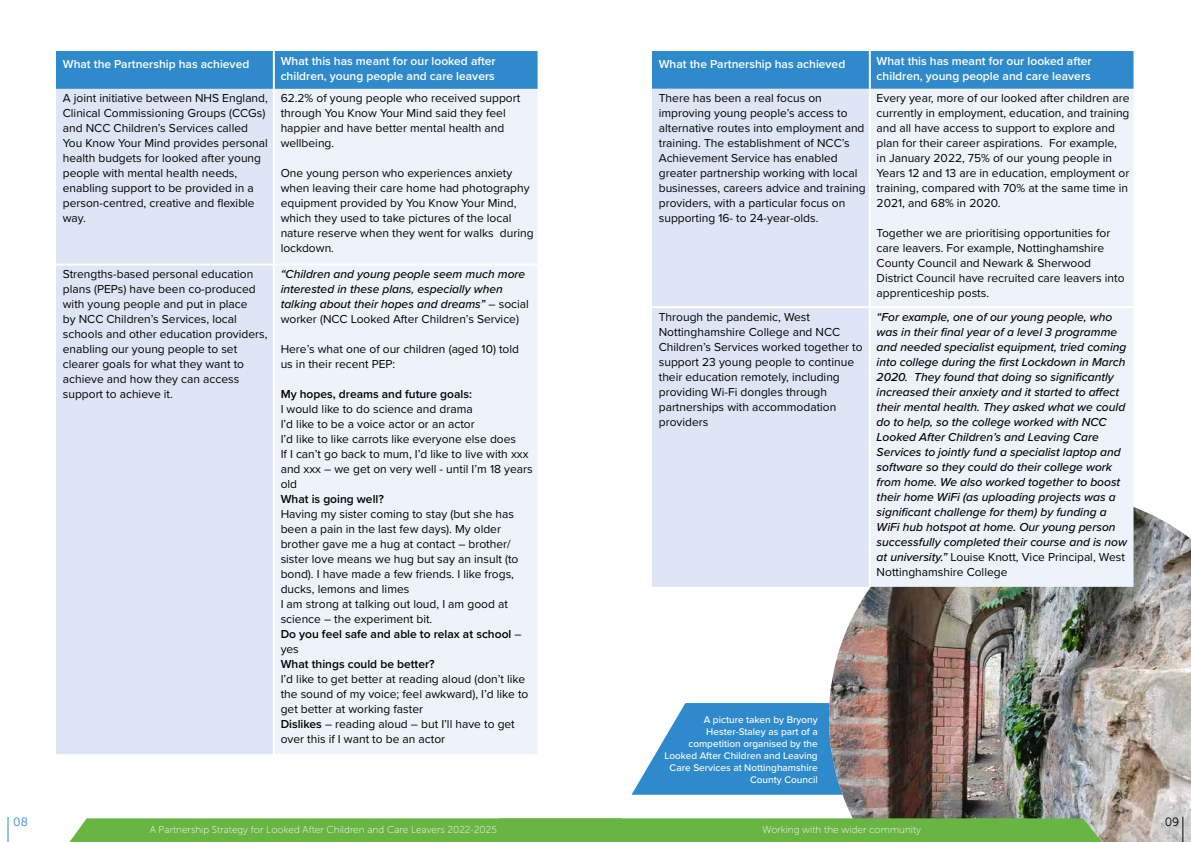
<style>
.page{position:relative;width:1191px;height:842px;background:#fff}
.page>*{position:absolute;margin:0;border:0;box-sizing:border-box;transform-origin:0 0}
.t1{font:12px/15px "Proxima Nova";color:#000}
.t2{font:italic 500 12px/15px "Proxima Nova";color:#000}
.t3{font:600 12px/15px "Proxima Nova";color:#fff}
.t4{font:600 12px "Proxima Nova";color:#000}
.t5{font:12px "Museo Sans 300";color:#2e8acb}
.t6{font:12px "Museo Sans 300";color:#000}
.t7{font:500 10px/12px "Proxima Nova";color:#fff;text-align:right}
.t8{font:10px "Museo Sans 100";color:#fff}
.s1{font-weight:400;font-style:normal}
.s2{font-weight:600}
</style>
<div class="page">
<svg style="left:631px;top:703px;width:198px;height:92px;background:#4c9ad2"></svg>
<img style="left:829px;top:506px;width:362px;height:336px">
<div style="left:56px;top:51px;width:481px;height:38px;background:#2e8acb"></div>
<div style="left:56px;top:89px;width:217px;height:665px;background:#dee6f6"></div>
<div style="left:275px;top:89px;width:262px;height:665px;background:#eef3fb"></div>
<hr style="left:273px;top:51px;width:2px;height:38px;background:#fff">
<hr style="left:56px;top:264px;width:218px;height:2px;background:#fff">
<hr style="left:274px;top:264px;width:263px;height:2px;background:#fff">
<div style="left:69px;top:818px;width:1033px;height:24px;background:#68b543"></div>
<svg style="left:8px;top:817px;width:1px;height:25px"></svg>
<svg style="left:1182px;top:817px;width:1px;height:25px"></svg>
<div style="left:652px;top:51px;width:481px;height:38px;background:#2e8acb"></div>
<div style="left:652px;top:89px;width:216px;height:498px;background:#dee6f6"></div>
<div style="left:870px;top:89px;width:263px;height:498px;background:#eef3fb"></div>
<hr style="left:652px;top:306px;width:218px;height:2px;background:#fff">
<hr style="left:870px;top:306px;width:263px;height:2px;background:#fff">
<hr style="left:868px;top:51px;width:2px;height:38px;background:#fff">
<hr style="left:868px;top:308px;width:2px;height:279px;background:#fff">
<p class="t3" style="left:63px;top:56px;width:188px">What the Partnership has achieved</p>
<p class="t3" style="left:281px;top:53px;width:217px">What this has meant for our looked after children, young people and care leavers</p>
<p class="t1" style="left:63px;top:90px;width:207px">A joint initiative between NHS England, Clinical Commissioning Groups (CCGs) and NCC Children’s Services called You Know Your Mind provides personal health budgets for looked after young people with mental health needs, enabling support to be provided in a person-centred, creative and flexible way.</p>
<p class="t1" style="left:281px;top:90px;width:241px">62.2% of young people who received support through You Know Your Mind said they feel happier and have better mental health and wellbeing.</p>
<p class="t1" style="left:281px;top:165px;width:254px">One young person who experiences anxiety when leaving their care home had photography equipment provided by You Know Your Mind, which they used to take pictures of the local nature reserve when they went for walks during lockdown.</p>
<p class="t1" style="left:63px;top:266px;width:206px">Strengths-based personal education plans (PEPs) have been co-produced with young people and put in place<br>by NCC Children’s Services, local schools and other education providers, enabling our young people to set clearer goals for what they want to achieve and how they can access support to achieve it.</p>
<p class="t2" style="left:281px;top:266px;width:250px">“Children and young people seem much more interested in these plans, especially when talking about their hopes and dreams” <span class="s1">– social worker (NCC Looked After Children’s Service)</span></p>
<p class="t1" style="left:281px;top:341px;width:240px">Here’s what one of our children (aged 10) told us in their recent PEP:</p>
<p class="t4" style="left:281px;top:385px;width:193px">My hopes, dreams and future goals:</p>
<p class="t1" style="left:281px;top:401px;width:253px">I would like to do science and drama<br>I’d like to be a voice actor or an actor<br>I’d like to like carrots like everyone else does<br>If I can’t go back to mum, I’d like to live with xxx and xxx – we get on very well - until I’m 18 years old</p>
<p class="t4" style="left:281px;top:490px;width:105px">What is going well?</p>
<p class="t1" style="left:281px;top:506px;width:242px">Having my sister coming to stay (but she has been a pain in the last few days). My older brother gave me a hug at contact – brother/ sister love means we hug but say an insult (to bond). I have made a few friends. I like frogs, ducks, lemons and limes<br>I am strong at talking out loud, I am good at science – the experiment bit.<br><span class="s2">Do you feel safe and able to relax at school</span> – yes</p>
<p class="t4" style="left:281px;top:655px;width:156px">What things could be better?</p>
<p class="t1" style="left:281px;top:671px;width:249px">I’d like to get better at reading aloud (don’t like the sound of my voice; feel awkward), I’d like to get better at working faster<br><span class="s2">Dislikes</span> – reading aloud – but I’ll have to get over this if I want to be an actor</p>
<p class="t3" style="left:659px;top:56px;width:188px">What the Partnership has achieved</p>
<p class="t3" style="left:876px;top:53px;width:217px">What this has meant for our looked after children, young people and care leavers</p>
<p class="t1" style="left:659px;top:90px;width:208px">There has been a real focus on improving young people’s access to alternative routes into employment and training. The establishment of NCC’s Achievement Service has enabled greater partnership working with local businesses, careers advice and training providers, with a particular focus on supporting 16- to 24-year-olds.</p>
<p class="t1" style="left:876px;top:90px;width:254px">Every year, more of our looked after children are currently in employment, education, and training and all have access to support to explore and plan for their career aspirations. For example,<br>in January 2022, 75% of our young people in Years 12 and 13 are in education, employment or training, compared with 70% at the same time in 2021, and 68% in 2020.</p>
<p class="t1" style="left:876px;top:225px;width:249px">Together we are prioritising opportunities for care leavers. For example, Nottinghamshire County Council and Newark &amp; Sherwood District Council have recruited care leavers into apprenticeship posts.</p>
<p class="t1" style="left:659px;top:309px;width:205px">Through the pandemic, West<br>Nottinghamshire College and NCC<br>Children’s Services worked together to support 23 young people to continue their education remotely, including providing Wi-Fi dongles through partnerships with accommodation providers</p>
<p class="t2" style="left:876px;top:309px;width:252px">“For example, one of our young people, who was in their final year of a level 3 programme and needed specialist equipment, tried coming into college during the first Lockdown in March 2020. They found that doing so significantly increased their anxiety and it started to affect their mental health. They asked what we could do to help, so the college worked with NCC Looked After Children’s and Leaving Care Services to jointly fund a specialist laptop and software so they could do their college work from home. We also worked together to boost their home WiFi (as uploading projects was a significant challenge for them) by funding a WiFi hub hotspot at home. Our young person successfully completed their course and is now at university.” <span class="s1">Louise Knott, Vice Principal, West Nottinghamshire College</span></p>
<p class="t7" style="left:664px;top:714px;width:155px">A picture taken by Bryony<br>Hester-Staley as part of a competition organised by the<br>Looked After Children and Leaving<br>Care Services at Nottinghamshire<br>County Council</p>
<p class="t5" style="left:13px;top:815px;width:16px">08</p>
<p class="t6" style="left:1164px;top:815px;width:16px">09</p>
<p class="t8" style="left:150px;top:825px;width:348px">A Partnership Strategy for Looked After Children and Care Leavers 2022-2025</p>
<p class="t8" style="left:762px;top:825px;width:160px">Working with the wider community</p>
</div>
